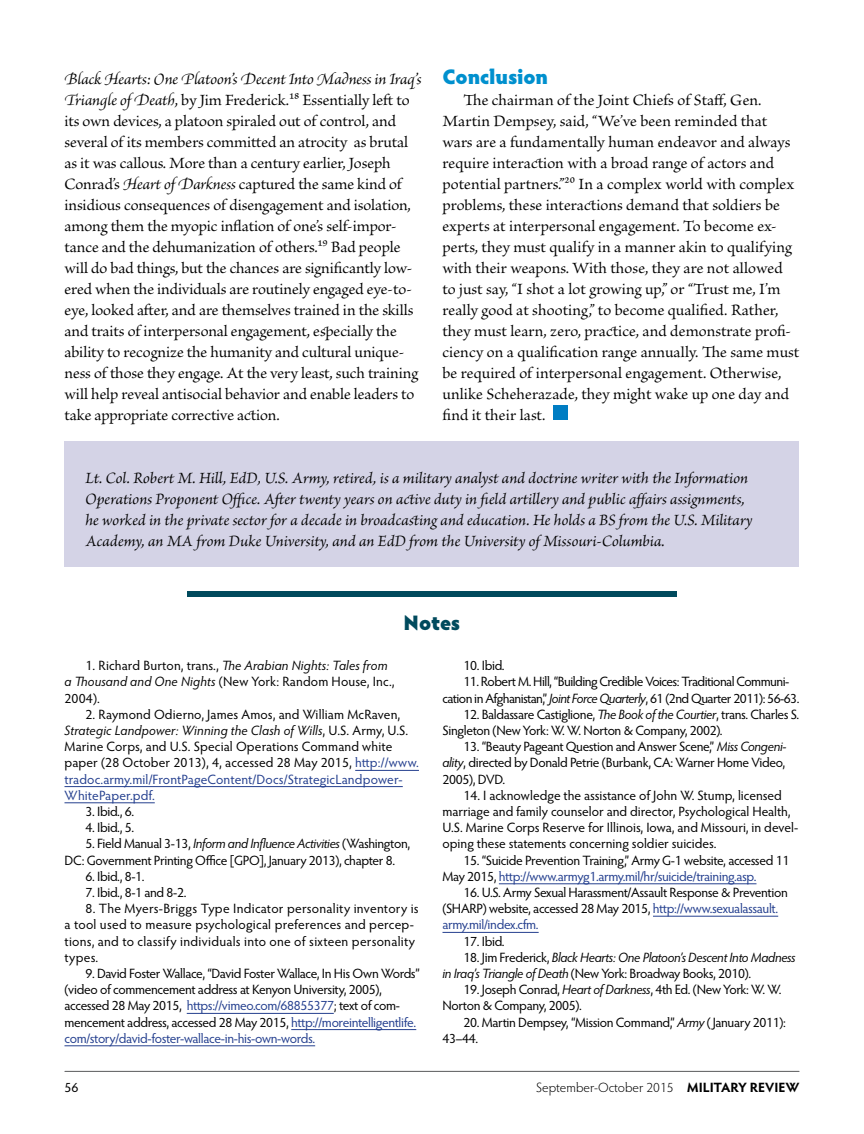
<style>
.page{position:relative;width:864px;height:1134px;background:#fff}
.page>*{position:absolute;margin:0;border:0;box-sizing:border-box;transform-origin:0 0}
.t1{font:900 21px "Hypatia Sans Pro";letter-spacing:-.01em;color:#0090ce}
.t2{font:900 21px "Hypatia Sans Pro";letter-spacing:-.01em;color:#004a5d}
.t3{font:16.5px/21px "Brioso Pro";color:#000}
.t4{font:italic 16.5px/21px "Brioso Pro";color:#000}
.t5{font:13.5px/16.2px "Hypatia Sans Pro";letter-spacing:-.025em;color:#000}
.t6{font:13.5px/16.2px "Hypatia Sans Pro";letter-spacing:.01em;color:#000}
.t7{font:13.5px/16.2px "Hypatia Sans Pro";color:#000}
.t8{font:13.5px/16.2px "Hypatia Sans Pro";letter-spacing:.015em;color:#000}
.t9{font:italic 13.5px/16.2px "Hypatia Sans Pro";letter-spacing:-.025em;color:#000}
.t10{font:300 13.5px "Hypatia Sans Pro";color:#000}
.s1{font-style:italic}
.s2{color:#25408f}
.s3{font-style:normal}
.s4{font-weight:700}
</style>
<div class="page">
<hr style="left:65px;top:1071px;width:734px;height:1px;background:#58595b">
<div style="left:187px;top:591px;width:490px;height:6px;background:#004a5d"></div>
<hr style="left:355px;top:770px;width:64px;height:1px;background:#25408f">
<hr style="left:64px;top:786px;width:339px;height:1px;background:#25408f">
<hr style="left:64px;top:802px;width:91px;height:1px;background:#25408f">
<hr style="left:187px;top:1013px;width:147px;height:1px;background:#25408f">
<hr style="left:291px;top:1029px;width:125px;height:1px;background:#25408f">
<hr style="left:64px;top:1045px;width:251px;height:1px;background:#25408f">
<hr style="left:499px;top:883px;width:258px;height:1px;background:#25408f">
<hr style="left:653px;top:916px;width:125px;height:1px;background:#25408f">
<hr style="left:442px;top:932px;width:97px;height:1px;background:#25408f">
<div style="left:64px;top:441px;width:736px;height:126px;background:#d4d3e6"></div>
<div style="left:554px;top:405px;width:14px;height:15px;background:#007dc3"></div>
<p class="t3" style="left:64px;top:69px;width:358px"><span class="s1">Black Hearts: One Platoon’s Decent Into Madness in Iraq’s Triangle of Death</span>, by Jim Frederick.18 Essentially left to its own devices, a platoon spiraled out of control, and several of its members committed an atrocity as brutal as it was callous. More than a century earlier, Joseph Conrad’s <span class="s1">Heart of Darkness</span> captured the same kind of insidious consequences of disengagement and isolation, among them the myopic inflation of one’s self-impor&shy;tance and the dehumanization of others.19 Bad people will do bad things, but the chances are significantly low&shy;ered when the individuals are routinely engaged eye-to&shy;eye, looked after, and are themselves trained in the skills and traits of interpersonal engagement, especially the ability to recognize the humanity and cultural unique&shy;ness of those they engage. At the very least, such training will help reveal antisocial behavior and enable leaders to take appropriate corrective action.</p>
<p class="t1" style="left:442px;top:61px;width:107px">Conclusion</p>
<p class="t3" style="left:442px;top:90px;width:358px;text-indent:21px">The chairman of the Joint Chiefs of Staff, Gen.<br>Martin Dempsey, said, “We’ve been reminded that wars are a fundamentally human endeavor and always require interaction with a broad range of actors and potential partners.”20 In a complex world with complex problems, these interactions demand that soldiers be experts at interpersonal engagement. To become ex&shy;perts, they must qualify in a manner akin to qualifying with their weapons. With those, they are not allowed to just say, “I shot a lot growing up,” or “Trust me, I’m really good at shooting,” to become qualified. Rather, they must learn, zero, practice, and demonstrate profi&shy;ciency on a qualification range annually. The same must be required of interpersonal engagement. Otherwise, unlike Scheherazade, they might wake up one day and find it their last.</p>
<p class="t4" style="left:86px;top:467px;width:669px">Lt. Col. Robert M. Hill, EdD, U.S. Army, retired, is a military analyst and doctrine writer with the Information Operations Proponent Office. After twenty years on active duty in field artillery and public affairs assignments, he worked in the private sector for a decade in broadcasting and education. He holds a BS from the U.S. Military Academy, an MA from Duke University, and an EdD from the University of Missouri-Columbia.</p>
<p class="t2" style="left:404px;top:607px;width:58px">Notes</p>
<p class="t6" style="left:64px;top:657px;width:332px;text-indent:21px">1. Richard Burton, trans., <span class="s1">The Arabian Nights: Tales from a Thousand and One Nights</span> (New York: Random House, Inc.,<br>2004).</p>
<p class="t6" style="left:64px;top:706px;width:356px;text-indent:21px">2. Raymond Odierno, James Amos, and William McRaven, <span class="s1">Strategic Landpower: Winning the Clash of Wills</span>, U.S. Army, U.S.<br>Marine Corps, and U.S. Special Operations Command white paper (28 October 2013), 4, accessed 28 May 2015, <span class="s2">http://www. tradoc.army.mil/FrontPageContent/Docs/StrategicLandpower-WhitePaper.pdf.</span></p>
<p class="t5" style="left:86px;top:803px;width:50px">3. Ibid., 6.</p>
<p class="t5" style="left:86px;top:819px;width:50px">4. Ibid., 5.</p>
<p class="t5" style="left:64px;top:835px;width:347px;text-indent:21px">5. Field Manual 3-13, <span class="s1">Inform and Influence Activities</span> (Washington,<br>DC: Government Printing Office [GPO], January 2013), chapter 8.</p>
<p class="t5" style="left:86px;top:868px;width:61px">6. Ibid., 8-1.</p>
<p class="t5" style="left:86px;top:884px;width:102px">7. Ibid., 8-1 and 8-2.</p>
<p class="t8" style="left:64px;top:900px;width:356px;text-indent:21px">8. The Myers-Briggs Type Indicator personality inventory is a tool used to measure psychological preferences and percep&shy;tions, and to classify individuals into one of sixteen personality types.</p>
<p class="t5" style="left:64px;top:965px;width:357px;text-indent:21px">9. David Foster Wallace, “David Foster Wallace, In His Own Words” (video of commencement address at Kenyon University, 2005), accessed 28 May 2015, <span class="s2">https://vimeo.com/68855377</span>; text of com&shy;mencement address, accessed 28 May 2015, <span class="s2">http://moreintelligentlife. com/story/david-foster-wallace-in-his-own-words.</span></p>
<p class="t5" style="left:464px;top:657px;width:43px">10. Ibid.</p>
<p class="t5" style="left:442px;top:673px;width:358px;text-indent:21px">11. Robert M. Hill, “Building Credible Voices: Traditional Communi&shy;cation in Afghanistan,” <span class="s1">Joint Force Quarterly</span>, 61 (2nd Quarter 2011): 56-63.</p>
<p class="t5" style="left:442px;top:706px;width:358px;text-indent:21px">12. Baldassare Castiglione, <span class="s1">The Book of the Courtier</span>, trans. Charles S.<br>Singleton (New York: W. W. Norton &amp; Company, 2002).</p>
<p class="t5" style="left:442px;top:738px;width:346px;text-align:justify;text-indent:21px">13. “Beauty Pageant Question and Answer Scene,” <span class="s1">Miss Congeni&shy;ality</span>, directed by Donald Petrie (Burbank, CA: Warner Home Video, 2005), DVD.</p>
<p class="t7" style="left:442px;top:787px;width:357px;text-indent:21px">14. I acknowledge the assistance of John W. Stump, licensed marriage and family counselor and director, Psychological Health, U.S. Marine Corps Reserve for Illinois, Iowa, and Missouri, in devel&shy;oping these statements concerning soldier suicides.</p>
<p class="t5" style="left:442px;top:851px;width:348px;text-indent:21px">15. “Suicide Prevention Training,” Army G-1 website, accessed 11<br>May 2015, <span class="s2">http://www.armyg1.army.mil/hr/suicide/training.asp.</span></p>
<p class="t5" style="left:442px;top:884px;width:347px;text-indent:21px">16. U.S. Army Sexual Harassment/Assault Response &amp; Prevention (SHARP) website, accessed 28 May 2015, <span class="s2">http://www.sexualassault. army.mil/index.cfm.</span></p>
<p class="t5" style="left:464px;top:932px;width:43px">17. Ibid.</p>
<p class="t9" style="left:442px;top:949px;width:355px;text-indent:21px"><span class="s3">18. Jim Frederick,</span> Black Hearts: One Platoon’s Descent Into Madness in Iraq’s Triangle of Death <span class="s3">(New York: Broadway Books, 2010).</span></p>
<p class="t5" style="left:442px;top:981px;width:340px;text-indent:21px">19. Joseph Conrad, <span class="s1">Heart of Darkness</span>, 4th Ed. (New York: W. W.<br>Norton &amp; Company, 2005).</p>
<p class="t5" style="left:442px;top:1013px;width:345px;text-indent:21px">20. Martin Dempsey, “Mission Command,” <span class="s1">Army</span> ( January 2011):<br>43–44.</p>
<p class="t5" style="left:64px;top:1079px;width:15px">56</p>
<p class="t10" style="left:536px;top:1079px;width:265px">September-October 2015 <span class="s4">MILITARY REVIEW</span></p>
</div>
